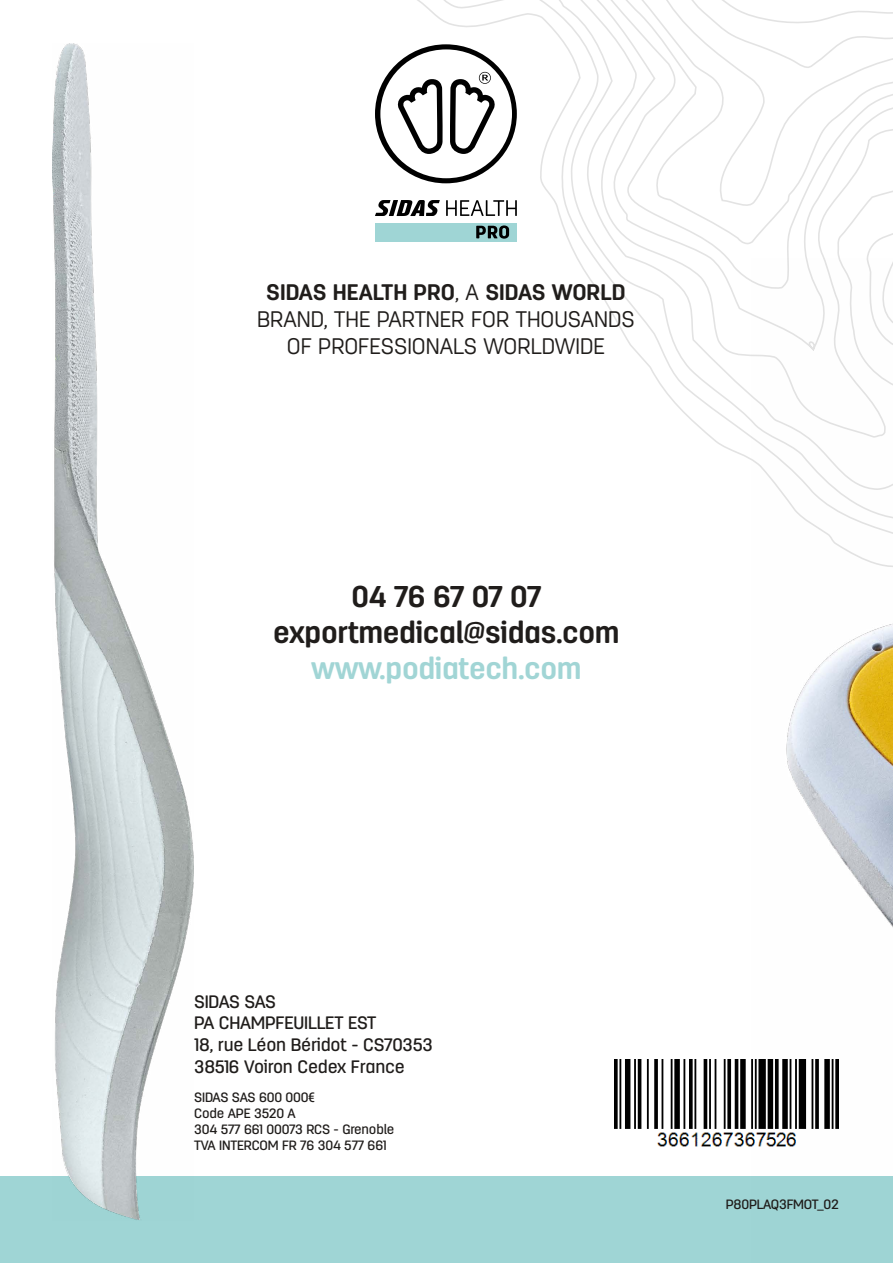
<style>
.page{position:relative;width:893px;height:1263px;background:#fff}
.page>*{position:absolute;margin:0;border:0;box-sizing:border-box;transform-origin:0 0}
.t1{font:700 30px/36px "Antartida Rounded";letter-spacing:-.015em;color:#201d1b;text-align:center}
.t2{font:700 30px "Antartida Rounded";letter-spacing:-.015em;color:#a1d5d5}
.t3{font:300 22.5px/27px "Antartida Rounded";color:#201d1b;text-align:center}
.t4{font:500 18px/21.6px "Antartida Rounded";letter-spacing:-.015em;color:#201d1b}
.t5{font:500 13.5px/16.2px "Antartida Rounded";letter-spacing:-.015em;color:#201d1b}
.s1{font-weight:700}
</style>
<div class="page">
<div style="left:0;top:1176px;width:893px;height:87px;background:#9fd5d5"></div>
<svg style="left:375px;top:0;width:518px;height:460px"></svg>
<img style="left:615px;top:1059px;width:136px;height:88px">
<img style="left:53px;top:44px;width:141px;height:1176px">
<img style="left:751px;top:258px;width:142px;height:889px">
<h2 class="t3" style="left:257px;top:279px;width:379px"><span class="s1">SIDAS HEALTH PRO</span>, A <span class="s1">SIDAS WORLD<br></span>BRAND, THE PARTNER FOR THOUSANDS<br>OF PROFESSIONALS WORLDWIDE</h2>
<h1 class="t1" style="left:273px;top:579px;width:348px">04 76 67 07 07 exportmedical@sidas.com</h1>
<h1 class="t2" style="left:311px;top:651px;width:272px">www.podiatech.com</h1>
<h3 class="t4" style="left:194px;top:991px;width:240px">SIDAS SAS<br>PA CHAMPFEUILLET EST<br>18, rue Léon Béridot - CS70353<br>38516 Voiron Cedex France</h3>
<p class="t5" style="left:194px;top:1089px;width:202px">SIDAS SAS 600 000€<br>Code APE 3520 A<br>304 577 661 00073 RCS - Grenoble<br>TVA INTERCOM FR 76 304 577 661</p>
<p class="t5" style="left:726px;top:1196px;width:115px">P80PLAQ3FMOT_02</p>
</div>
